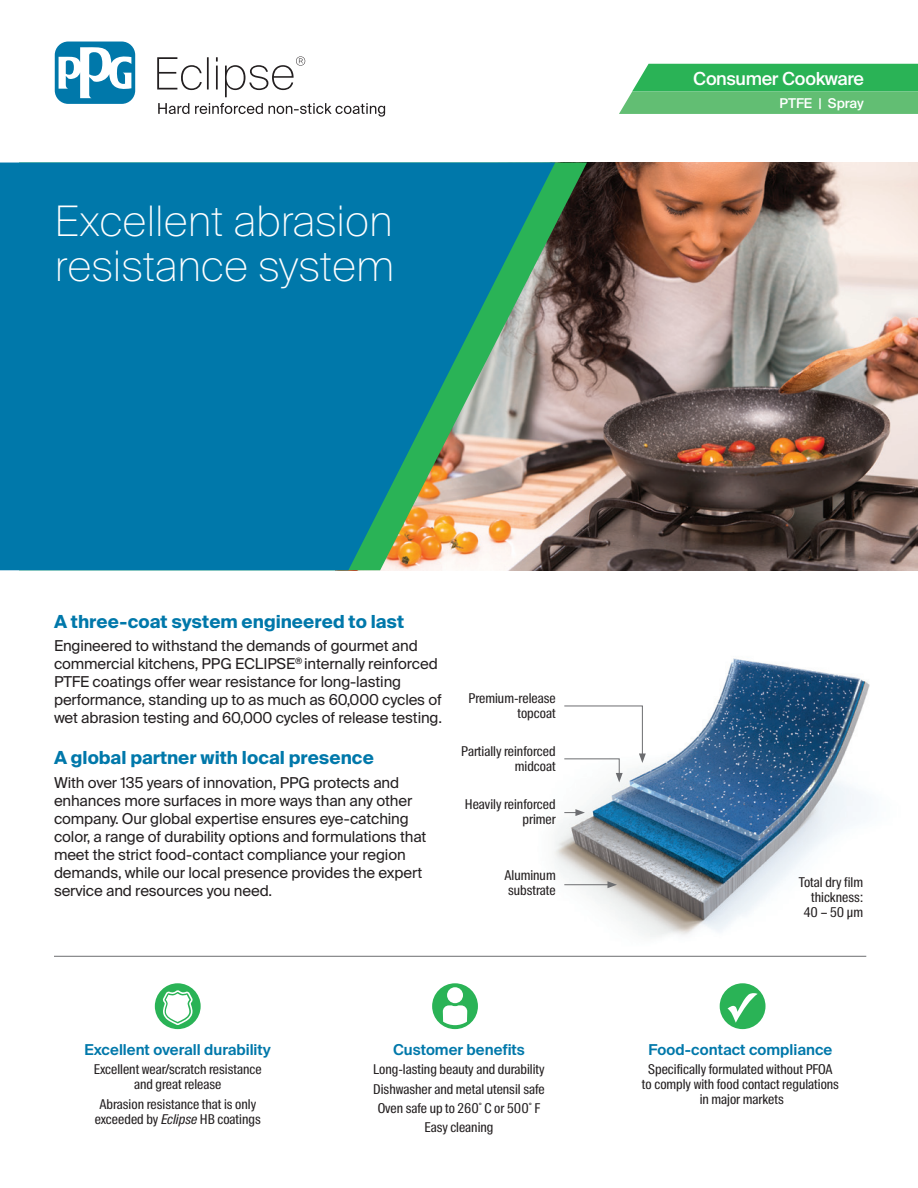
<style>
.page{position:relative;width:918px;height:1188px;background:#fff}
.page>*{position:absolute;margin:0;border:0;box-sizing:border-box;transform-origin:0 0}
.Product_Name{font:100 42px/45px "Suisse Intl";color:#fff}
.Intro_Header{font:700 18px "Suisse Intl";color:#0078aa}
.Cell_Header_Left{font:500 18px "Suisse Intl";letter-spacing:-.02em;color:#fff}
.Intro_Paragraph{font:15px/18px "Suisse Intl";letter-spacing:-.01em;color:#231f20}
.Paragraph_Header_Sma{font:600 15px "Suisse Intl";color:#0078aa}
.Paragraph__Icon_Poin{font:13.5px/15px "Suisse Intl Cond";color:#231f20;text-align:center}
.Caption___Label{font:13.5px/15px "Suisse Intl Cond";color:#231f20;text-align:right}
.Cell_Header_Left-2{font:500 13.5px "Suisse Intl";color:#fff}
.s1{font-style:italic}
</style>
<div class="page">
<img style="left:524px;top:658px;width:346px;height:351px">
<img style="left:587px;top:163px;width:331px;height:407px">
<svg style="left:555px;top:163px;width:32px;height:407px;background:#786d5f"></svg>
<svg style="left:0;top:163px;width:555px;height:407px;background:#1d82a3"></svg>
<hr style="left:54px;top:956px;width:812px;height:1px;background:#6c6d70">
<div style="left:155px;top:983px;width:46px;height:46px;background:#2ab356;border-radius:50%"></div>
<svg style="left:162px;top:990px;width:31px;height:35px"></svg>
<div style="left:720px;top:983px;width:46px;height:46px;background:#2ab356;border-radius:50%"></div>
<svg style="left:728px;top:993px;width:30px;height:30px"></svg>
<div style="left:432px;top:983px;width:46px;height:46px;background:#2ab356;border-radius:50%"></div>
<svg style="left:52px;top:39px;width:86px;height:68px"></svg>
<div style="left:55px;top:42px;width:80px;height:62px;background:#0078aa;border-radius:13px"></div>
<svg style="left:59px;top:47px;width:72px;height:51px"></svg>
<svg style="left:157px;top:56px;width:228px;height:61px"></svg>
<svg style="left:619px;top:64px;width:299px;height:50px;background:#4ebb6b"></svg>
<svg style="left:443px;top:987px;width:24px;height:38px"></svg>
<svg style="left:564px;top:705px;width:82px;height:77px"></svg>
<hr style="left:564px;top:884px;width:46px;height:1px;background:#6c6d70">
<svg style="left:608px;top:881px;width:9px;height:7px"></svg>
<svg style="left:564px;top:809px;width:21px;height:7px"></svg>
<p class="Product_Name" style="left:55px;top:198px;width:341px">Excellent abrasion resistance system</p>
<p class="Cell_Header_Left" style="left:693px;top:68px;width:172px">Consumer Cookware</p>
<p class="Cell_Header_Left-2" style="left:780px;top:95px;width:86px">PTFE | Spray</p>
<p class="Intro_Header" style="left:54px;top:611px;width:352px">A three-coat system engineered to last</p>
<p class="Intro_Paragraph" style="left:54px;top:637px;width:390px">Engineered to withstand the demands of gourmet and commercial kitchens, PPG ECLIPSE<sup>®</sup> internally reinforced PTFE coatings offer wear resistance for long-lasting performance, standing up to as much as 60,000 cycles of wet abrasion testing and 60,000 cycles of release testing.</p>
<p class="Intro_Header" style="left:54px;top:748px;width:321px">A global partner with local presence</p>
<p class="Intro_Paragraph" style="left:54px;top:774px;width:374px">With over 135 years of innovation, PPG protects and enhances more surfaces in more ways than any other company. Our global expertise ensures eye-catching color, a range of durability options and formulations that meet the strict food-contact compliance your region demands, while our local presence provides the expert service and resources you need.</p>
<p class="Caption___Label" style="left:469px;top:691px;width:89px">Premium-release topcoat</p>
<p class="Caption___Label" style="left:461px;top:744px;width:96px">Partially reinforced midcoat</p>
<p class="Caption___Label" style="left:465px;top:797px;width:92px">Heavily reinforced primer</p>
<p class="Caption___Label" style="left:504px;top:868px;width:53px;text-align:left">Aluminum substrate</p>
<p class="Paragraph_Header_Sma" style="left:85px;top:1041px;width:188px">Excellent overall durability</p>
<p class="Paragraph__Icon_Poin" style="left:94px;top:1062px;width:169px">Excellent wear/scratch resistance and great release</p>
<p class="Paragraph__Icon_Poin" style="left:95px;top:1096px;width:168px">Abrasion resistance that is only exceeded by <span class="s1">Eclipse</span> HB coatings</p>
<p class="Paragraph_Header_Sma" style="left:393px;top:1041px;width:133px">Customer benefits</p>
<p class="Paragraph__Icon_Poin" style="left:373px;top:1062px;width:173px">Long-lasting beauty and durability</p>
<p class="Paragraph__Icon_Poin" style="left:373px;top:1081px;width:173px">Dishwasher and metal utensil safe</p>
<p class="Paragraph__Icon_Poin" style="left:378px;top:1101px;width:164px">Oven safe up to 260˚ C or 500˚ F</p>
<p class="Paragraph__Icon_Poin" style="left:425px;top:1120px;width:70px">Easy cleaning</p>
<p class="Caption___Label" style="left:799px;top:875px;width:66px">Total dry film thickness:<br>40 – 50 μm</p>
<p class="Paragraph_Header_Sma" style="left:649px;top:1041px;width:185px">Food-contact compliance</p>
<p class="Paragraph__Icon_Poin" style="left:642px;top:1062px;width:199px">Specifically formulated without PFOA to comply with food contact regulations in major markets</p>
</div>
